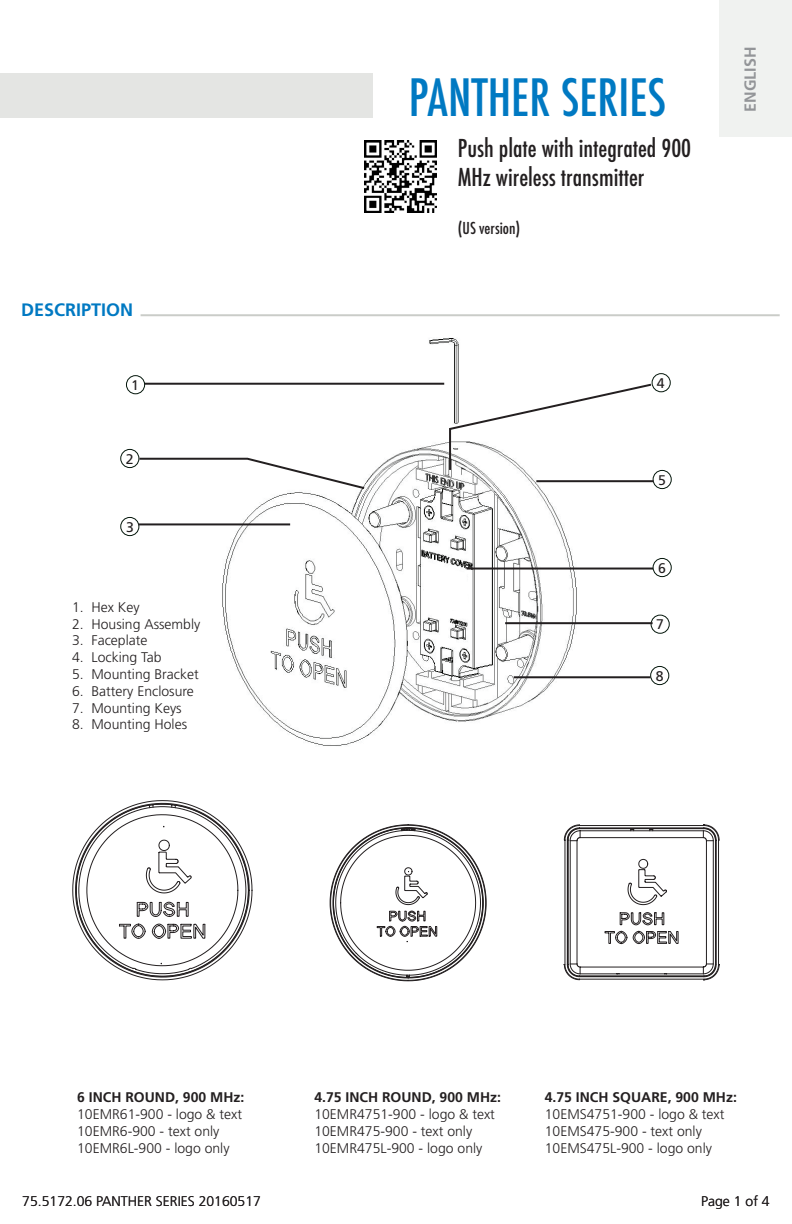
<style>
.page{position:relative;width:792px;height:1224px;background:#fff}
.page>*{position:absolute;margin:0;border:0;box-sizing:border-box;transform-origin:0 0}
.t1{font:500 condensed 50px "Futura";color:#0079c2}
.t2{font:500 condensed 24px/28.8px "Futura";color:#231f20}
.t3{font:700 18px "Frutiger LT Std";color:#0079c2}
.t4{font:500 condensed 16px "Futura";color:#231f20}
.t5{font:700 16px "Frutiger LT Std";color:#939598}
.t6{font:300 14px/16.8px "Frutiger LT Std";color:#231f20}
.t7{font:700 14px "Frutiger LT Std";color:#231f20}
.t8{font:14px "Frutiger LT Std";color:#231f20}
</style>
<div class="page">
<div style="left:0;top:73px;width:720px;height:45px;background:#e4e5e3"></div>
<div style="left:373px;top:72px;width:347px;height:46px;background:#fff"></div>
<div style="left:720px;top:0;width:72px;height:137px;background:#f0f2f0"></div>
<hr style="left:141px;top:314px;width:639px;height:2px;background:#969991">
<svg style="left:72px;top:800px;width:180px;height:180px"></svg>
<svg style="left:329px;top:824px;width:158px;height:157px"></svg>
<svg style="left:564px;top:824px;width:156px;height:157px"></svg>
<img style="left:222px;top:338px;width:355px;height:408px">
<svg style="left:423px;top:561px;width:46px;height:53px"></svg>
<hr style="left:144px;top:383px;width:300px;height:2px;background:#231f20">
<div style="left:126px;top:375px;width:19px;height:19px;border:1px solid #05170c;border-radius:50%"></div>
<div style="left:120px;top:449px;width:19px;height:19px;border:1px solid #05170c;border-radius:50%"></div>
<svg style="left:448px;top:382px;width:205px;height:90px"></svg>
<div style="left:120px;top:517px;width:19px;height:19px;border:1px solid #05170c;border-radius:50%"></div>
<div style="left:652px;top:373px;width:19px;height:19px;border:1px solid #05170c;border-radius:50%"></div>
<svg style="left:137px;top:457px;width:230px;height:34px"></svg>
<hr style="left:138px;top:523px;width:152px;height:2px;background:#231f20">
<hr style="left:467px;top:568px;width:189px;height:2px;background:#231f20">
<div style="left:653px;top:558px;width:18px;height:19px;background:#fff;border-radius:50%"></div>
<div style="left:653px;top:558px;width:19px;height:19px;border:1px solid #05170c;border-radius:50%"></div>
<div style="left:651px;top:615px;width:19px;height:19px;border:1px solid #05170c;border-radius:50%"></div>
<div style="left:650px;top:666px;width:19px;height:19px;border:1px solid #05170c;border-radius:50%"></div>
<div style="left:653px;top:470px;width:19px;height:19px;border:1px solid #05170c;border-radius:50%"></div>
<hr style="left:536px;top:480px;width:118px;height:2px;background:#231f20">
<hr style="left:505px;top:622px;width:148px;height:2px;background:#231f20">
<hr style="left:514px;top:676px;width:137px;height:2px;background:#231f20">
<img style="left:364px;top:140px;width:72px;height:72px">
<p class="t3" style="left:21px;top:299px;width:114px">DESCRIPTION</p>
<p class="t8" style="left:131px;top:377px;width:9px">1</p>
<p class="t8" style="left:126px;top:451px;width:9px">2</p>
<p class="t8" style="left:126px;top:519px;width:9px">3</p>
<p class="t6" style="left:72px;top:599px;width:69px">1. Hex Key</p>
<p class="t6" style="left:72px;top:616px;width:130px">2. Housing Assembly</p>
<p class="t6" style="left:72px;top:632px;width:77px">3. Faceplate</p>
<p class="t6" style="left:72px;top:649px;width:91px">4. Locking Tab</p>
<p class="t6" style="left:72px;top:666px;width:128px">5. Mounting Bracket</p>
<p class="t6" style="left:72px;top:683px;width:123px">6. Battery Enclosure</p>
<p class="t6" style="left:72px;top:700px;width:111px">7. Mounting Keys</p>
<p class="t6" style="left:72px;top:716px;width:117px">8. Mounting Holes</p>
<h1 class="t1" style="left:409px;top:65px;width:259px">PANTHER SERIES</h1>
<h2 class="t2" style="left:458px;top:134px;width:235px">Push plate with integrated 900<br>MHz wireless transmitter</h2>
<p class="t4" style="left:458px;top:218px;width:64px">(US version)</p>
<p class="t5" style="left:741px;top:112px;width:66px;rotate:-90deg">ENGLISH</p>
<p class="t8" style="left:657px;top:375px;width:9px">4</p>
<p class="t8" style="left:658px;top:472px;width:9px">5</p>
<p class="t8" style="left:658px;top:560px;width:9px">6</p>
<p class="t8" style="left:656px;top:616px;width:9px">7</p>
<p class="t8" style="left:656px;top:668px;width:9px">8</p>
<p class="t7" style="left:77px;top:1089px;width:169px">6 INCH ROUND, 900 MHz:</p>
<p class="t6" style="left:77px;top:1106px;width:166px">10EMR61-900 - logo &amp; text<br>10EMR6-900 - text only<br>10EMR6L-900 - logo only</p>
<p class="t7" style="left:314px;top:1089px;width:188px">4.75 INCH ROUND, 900 MHz:</p>
<p class="t6" style="left:314px;top:1106px;width:182px">10EMR4751-900 - logo &amp; text<br>10EMR475-900 - text only<br>10EMR475L-900 - logo only</p>
<p class="t7" style="left:545px;top:1089px;width:194px">4.75 INCH SQUARE, 900 MHz:</p>
<p class="t6" style="left:545px;top:1106px;width:181px">10EMS4751-900 - logo &amp; text<br>10EMS475-900 - text only<br>10EMS475L-900 - logo only</p>
<p class="t6" style="left:22px;top:1193px;width:240px">75.5172.06 PANTHER SERIES 20160517</p>
<p class="t6" style="left:701px;top:1193px;width:70px">Page 1 of 4</p>
</div>
